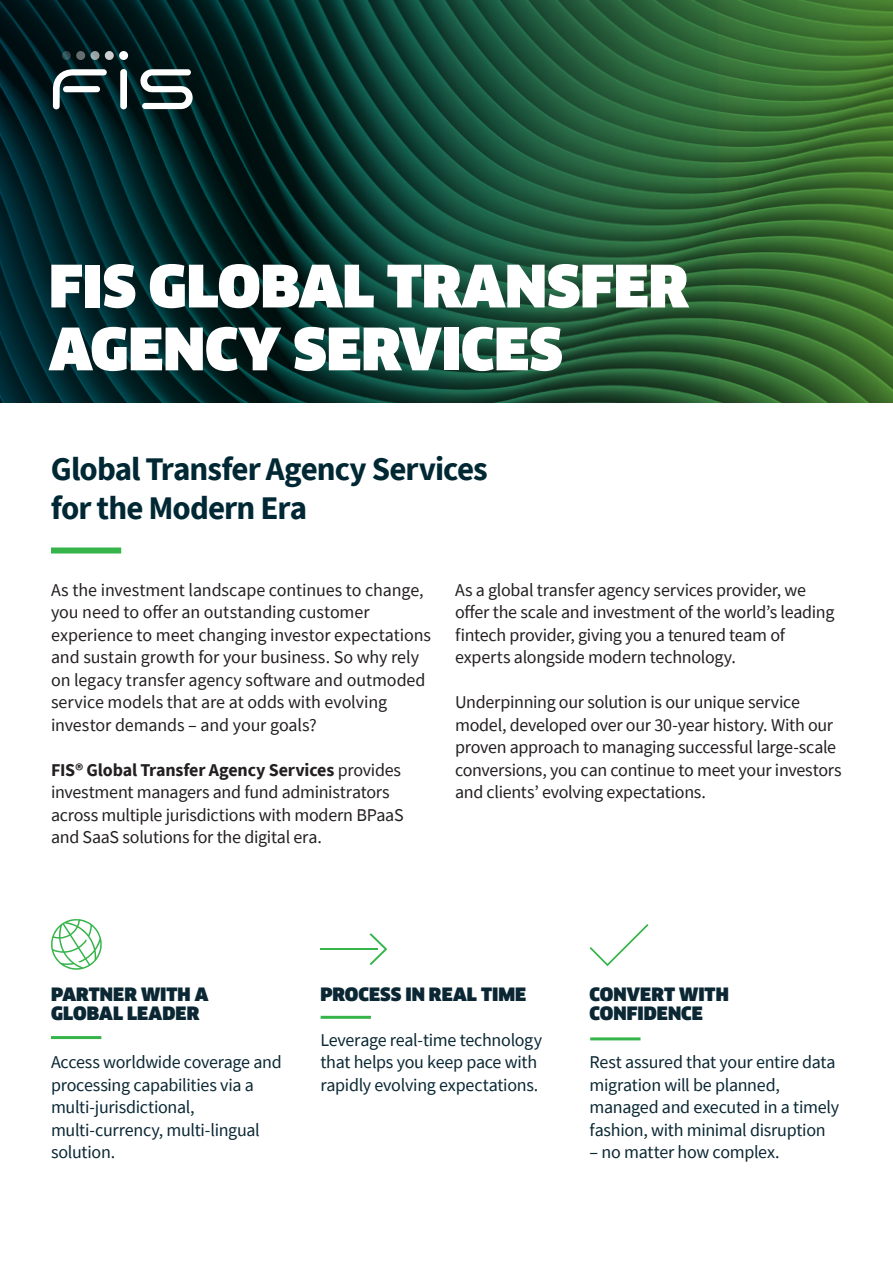
<style>
.page{position:relative;width:893px;height:1263px;background:#fff}
.page>*{position:absolute;margin:0;border:0;box-sizing:border-box;transform-origin:0 0}
.BODY__Internal_pages{font:900 57px/62.8px "Clan Offc Pro";color:#fff}
.t1{font:700 33px/39.6px "Source Sans Pro";letter-spacing:-.03em;color:#002834}
.BODY{font:18px/22.5px "Source Sans Pro";letter-spacing:-.01em;color:#231f20}
.BODY-2{font:18px/22.5px "Source Sans Pro";letter-spacing:-.015em;color:#0a2733}
.A_HEAD__Heading_leve{font:18px/22.5px "Source Sans Pro";letter-spacing:-.015em;color:#0a2733}
.A_HEAD{font:900 18px/19.5px "Clan Offc Pro";color:#0a2733}
.s1{font-weight:700}
</style>
<div class="page">
<svg style="left:0;top:0;width:893px;height:402px;background:#174730"></svg>
<svg style="left:140px;top:69px;width:53px;height:40px"></svg>
<div style="left:119px;top:51px;width:9px;height:9px;background:#fff;border-radius:50%"></div>
<svg style="left:105px;top:51px;width:9px;height:9px"></svg>
<svg style="left:91px;top:51px;width:8px;height:9px"></svg>
<svg style="left:76px;top:51px;width:9px;height:9px"></svg>
<svg style="left:62px;top:51px;width:9px;height:9px"></svg>
<svg style="left:53px;top:69px;width:54px;height:40px"></svg>
<div style="left:63px;top:86px;width:37px;height:6px;background:#fff;border-radius:3px"></div>
<div style="left:120px;top:69px;width:7px;height:40px;background:#fff;border-radius:3px"></div>
<div style="left:51px;top:547px;width:70px;height:6px;background:#35b44a"></div>
<hr style="left:51px;top:1036px;width:50px;height:3px;background:#35b44a">
<hr style="left:321px;top:1016px;width:50px;height:3px;background:#35b44a">
<hr style="left:590px;top:1037px;width:50px;height:3px;background:#35b44a">
<svg style="left:51px;top:919px;width:51px;height:51px"></svg>
<hr style="left:321px;top:948px;width:57px;height:2px;background:#35b44a">
<svg style="left:370px;top:933px;width:17px;height:32px"></svg>
<svg style="left:590px;top:924px;width:58px;height:42px"></svg>
<p class="BODY__Internal_pages" style="left:49px;top:255px;width:641px">FIS GLOBAL TRANSFER<br>AGENCY SERVICES</p>
<p class="t1" style="left:51px;top:448px;width:438px">Global Transfer Agency Services for the Modern Era</p>
<p class="BODY" style="left:51px;top:578px;width:382px">As the investment landscape continues to change, you need to offer an outstanding customer experience to meet changing investor expectations and sustain growth for your business. So why rely on legacy transfer agency software and outmoded service models that are at odds with evolving investor demands – and your goals?</p>
<p class="BODY" style="left:51px;top:758px;width:354px"><span class="s1">FIS® Global Transfer Agency Services</span> provides investment managers and fund administrators across multiple jurisdictions with modern BPaaS and SaaS solutions for the digital era.</p>
<p class="BODY" style="left:455px;top:578px;width:381px">As a global transfer agency services provider, we offer the scale and investment of the world’s leading fintech provider, giving you a tenured team of experts alongside modern technology.</p>
<p class="BODY" style="left:455px;top:691px;width:388px">Underpinning our solution is our unique service model, developed over our 30-year history. With our proven approach to managing successful large-scale conversions, you can continue to meet your investors and clients’ evolving expectations.</p>
<p class="A_HEAD" style="left:51px;top:984px;width:159px">PARTNER WITH A<br>GLOBAL LEADER</p>
<p class="BODY-2" style="left:51px;top:1051px;width:232px">Access worldwide coverage and processing capabilities via a multi-jurisdictional, multi-currency, multi-lingual solution.</p>
<p class="A_HEAD" style="left:320px;top:984px;width:207px">PROCESS IN REAL TIME</p>
<p class="A_HEAD__Heading_leve" style="left:320px;top:1028px;width:223px">Leverage real-time technology that helps you keep pace with rapidly evolving expectations.</p>
<p class="A_HEAD" style="left:590px;top:984px;width:141px">CONVERT WITH<br>CONFIDENCE</p>
<p class="BODY-2" style="left:590px;top:1051px;width:251px">Rest assured that your entire data migration will be planned, managed and executed in a timely fashion, with minimal disruption</p>
<p class="BODY-2" style="left:590px;top:1141px;width:191px">– no matter how complex.</p>
</div>
